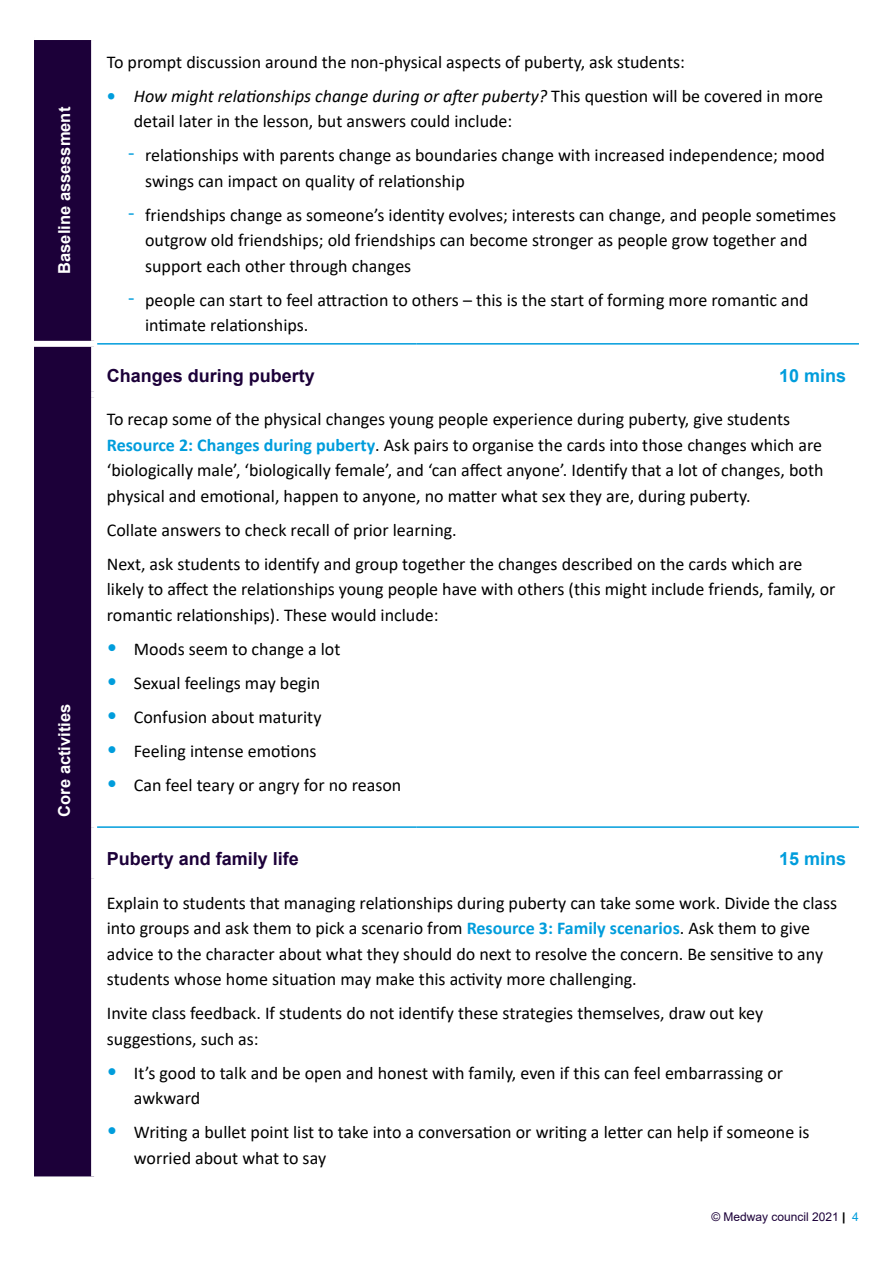
<style>
.page{position:relative;width:893px;height:1263px;background:#fff}
.page>*{position:absolute;margin:0;border:0;box-sizing:border-box;transform-origin:0 0}
.t1{font:18px/25.5px "Calibri";color:#000}
.t2{font:700 18px "Arial";color:#1c0039}
.t3{font:700 18px "Arial";color:#009ddc}
.t4{font:700 16.5px "Arial";color:#fff}
.t5{font:12px "Arial";color:#1c0039}
.s1{font-weight:700;color:#009ddc}
.s2{font-style:italic}
.s3{font-size:21px;color:#009ddc}
.s4{font-family:"Arial";font-weight:900;font-size:21px;color:#009ddc}
.s5{font-weight:900;color:#000}
.s6{color:#009ddc}
</style>
<div class="page">
<div style="left:34px;top:40px;width:57px;height:1136px;background:#1c0039"></div>
<hr style="left:97px;top:343px;width:320px;height:2px;background:#009ddc">
<hr style="left:417px;top:343px;width:442px;height:2px;background:#009ddc">
<div style="left:34px;top:341px;width:63px;height:6px;background:#fff"></div>
<hr style="left:97px;top:826px;width:320px;height:2px;background:#009ddc">
<hr style="left:417px;top:826px;width:442px;height:2px;background:#009ddc">
<p class="t4" style="left:58px;top:274px;width:168px;rotate:-90deg">Baseline assessment</p>
<p class="t4" style="left:58px;top:816px;width:114px;rotate:-90deg">Core activities</p>
<p class="t1" style="left:107px;top:48px;width:580px">To prompt discussion around the non-physical aspects of puberty, ask students:</p>
<p class="t1" style="left:134px;top:82px;width:691px;text-indent:-27px"><span class="s1">•</span> <span class="s2">How might rela琀椀onships change during or a昀琀er puberty?</span> This ques琀椀on will be covered in more detail later in the lesson, but answers could include:</p>
<p class="t1" style="left:145px;top:142px;width:681px;text-indent:-17px"><span class="s3">ͳ</span> rela琀椀onships with parents change as boundaries change with increased independence; mood swings can impact on quality of rela琀椀onship</p>
<p class="t1" style="left:145px;top:201px;width:692px;text-indent:-17px"><span class="s3">ͳ</span> friendships change as someone’s iden琀椀ty evolves; interests can change, and people some琀椀mes outgrow old friendships; old friendships can become stronger as people grow together and support each other through changes</p>
<p class="t1" style="left:145px;top:286px;width:665px;text-indent:-17px"><span class="s3">ͳ</span> people can start to feel a琀琀rac琀椀on to others – this is the start of forming more roman琀椀c and in琀椀mate rela琀椀onships.</p>
<p class="t2" style="left:107px;top:369px;width:210px">Changes during puberty</p>
<p class="t3" style="left:779px;top:369px;width:69px">10 mins</p>
<p class="t1" style="left:107px;top:406px;width:718px">To recap some of the physical changes young people experience during puberty, give students <span class="s1">Resource 2: Changes during puberty</span>. Ask pairs to organise the cards into those changes which are ‘biologically male’, ‘biologically female’, and ‘can a昀昀ect anyone’. Iden琀椀fy that a lot of changes, both physical and emo琀椀onal, happen to anyone, no ma琀琀er what sex they are, during puberty.</p>
<p class="t1" style="left:107px;top:512px;width:697px;line-height:34px">Collate answers to check recall of prior learning.<br>Next, ask students to iden琀椀fy and group together the changes described on the cards which are</p>
<p class="t1" style="left:107px;top:576px;width:730px">likely to a昀昀ect the rela琀椀onships young people have with others (this might include friends, family, or roman琀椀c rela琀椀onships). These would include:</p>
<p class="t1" style="left:107px;top:636px;width:235px"><span class="s4">•</span> Moods seem to change a lot</p>
<p class="t1" style="left:107px;top:670px;width:215px"><span class="s4">•</span> Sexual feelings may begin</p>
<p class="t1" style="left:107px;top:704px;width:216px"><span class="s4">•</span> Confusion about maturity</p>
<p class="t1" style="left:107px;top:738px;width:211px"><span class="s4">•</span> Feeling intense emo琀椀ons</p>
<p class="t1" style="left:107px;top:772px;width:296px"><span class="s4">•</span> Can feel teary or angry for no reason</p>
<p class="t2" style="left:107px;top:852px;width:194px">Puberty and family life</p>
<p class="t3" style="left:779px;top:852px;width:69px">15 mins</p>
<p class="t1" style="left:107px;top:889px;width:732px">Explain to students that managing rela琀椀onships during puberty can take some work. Divide the class into groups and ask them to pick a scenario from <span class="s1">Resource 3: Family scenarios</span>. Ask them to give advice to the character about what they should do next to resolve the concern. Be sensi琀椀ve to any students whose home situa琀椀on may make this ac琀椀vity more challenging.</p>
<p class="t1" style="left:107px;top:1000px;width:658px">Invite class feedback. If students do not iden琀椀fy these strategies themselves, draw out key sugges琀椀ons, such as:</p>
<p class="t1" style="left:134px;top:1059px;width:651px;text-indent:-27px"><span class="s4">•</span> It’s good to talk and be open and honest with family, even if this can feel embarrassing or awkward</p>
<p class="t1" style="left:134px;top:1119px;width:677px;text-indent:-27px"><span class="s4">•</span> Wri琀椀ng a bullet point list to take into a conversa琀椀on or wri琀椀ng a le琀琀er can help if someone is worried about what to say</p>
<p class="t5" style="left:711px;top:1212px;width:149px">© Medway council 2021 <span class="s5">|</span> <span class="s6">4</span></p>
</div>
